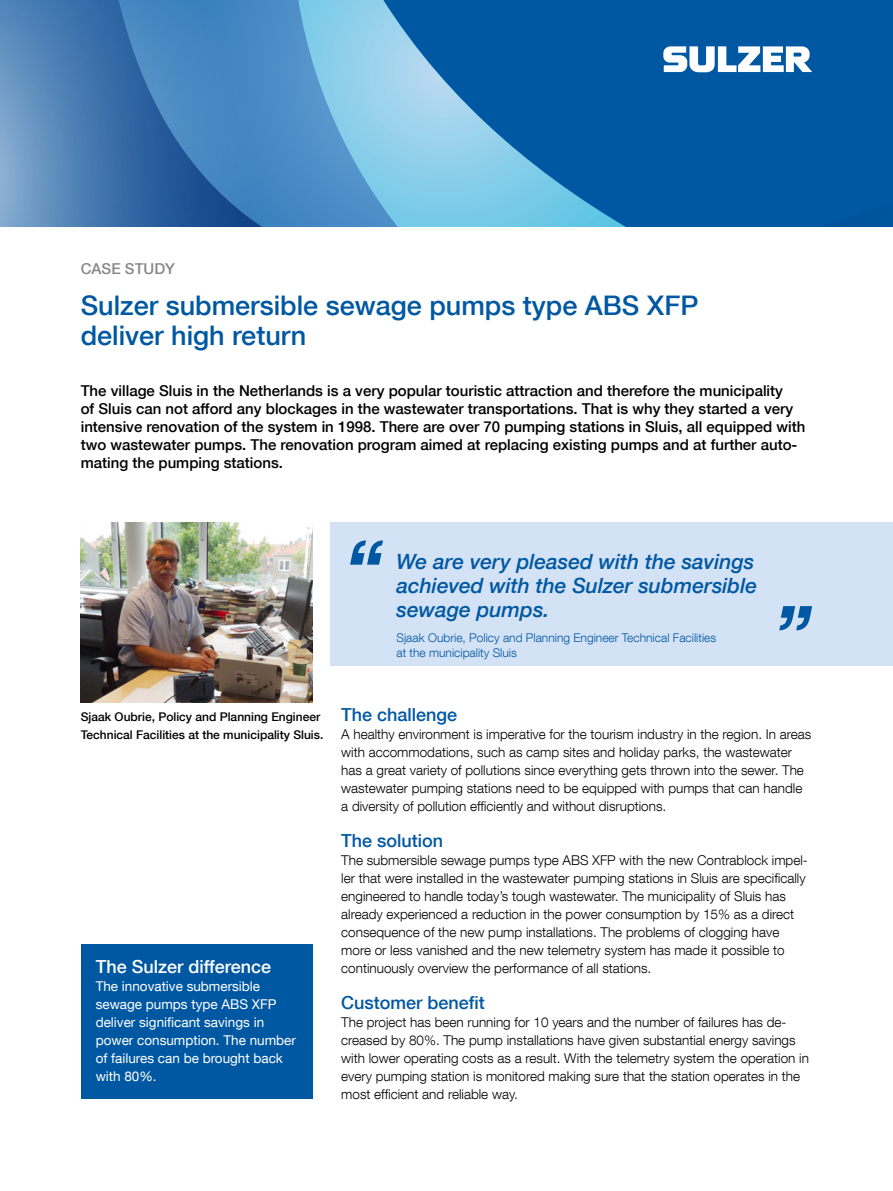
<style>
.page{position:relative;width:893px;height:1191px;background:#fff}
.page>*{position:absolute;margin:0;border:0;box-sizing:border-box;transform-origin:0 0}
.Otsikko{font:500 27px/30px "Helvetica Neue LT Com";color:#0058a2}
.Paragraph_text{font:italic 500 21px/24px "Helvetica Neue LT Com";color:#0058a2}
.Subheading{font:500 18px "Helvetica Neue LT Com";color:#0058a2}
.Subheading-2{font:500 18px "Helvetica Neue LT Com";color:#fff}
.Paragraph_text-2{font:500 15px/18px "Helvetica Neue LT Com";color:#000}
.Paragraph_text-3{font:500 15px "Helvetica Neue LT Com";color:#878787}
.Bulleted_paragraph_t{font:300 13.5px/18px "Helvetica Neue LT Com";color:#000}
.Paragraph_text-4{font:300 13.5px/18px "Helvetica Neue LT Com";color:#000}
.Bulleted_paragraph_t-2{font:13.5px/18px "Helvetica Neue LT Com";color:#fff}
.t1{font:500 12px/18px "Helvetica Neue LT Com";color:#000}
.t2{font:300 12px/15px "Helvetica Neue LT Com";color:#0058a2}
</style>
<div class="page">
<svg style="left:0;top:0;width:893px;height:227px;background:#337cb7"></svg>
<svg style="left:663px;top:46px;width:149px;height:26px"></svg>
<img style="left:80px;top:522px;width:233px;height:180px">
<div style="left:331px;top:522px;width:562px;height:144px;background:#d3e2f5"></div>
<svg style="left:350px;top:540px;width:33px;height:24px"></svg>
<svg style="left:779px;top:606px;width:33px;height:24px"></svg>
<div style="left:81px;top:944px;width:232px;height:154px;background:#0058a2"></div>
<p class="Paragraph_text-3" style="left:81px;top:259px;width:96px">CASE STUDY</p>
<p class="Otsikko" style="left:81px;top:290px;width:619px">Sulzer submersible sewage pumps type ABS XFP deliver high return</p>
<p class="Paragraph_text-2" style="left:81px;top:382px;width:726px">The village Sluis in the Netherlands is a very popular touristic attraction and therefore the municipality<br>of Sluis can not afford any blockages in the wastewater transportations. That is why they started a very intensive renovation of the system in 1998. There are over 70 pumping stations in Sluis, all equipped with two wastewater pumps. The renovation program aimed at replacing existing pumps and at further auto&shy;mating the pumping stations.</p>
<p class="Paragraph_text" style="left:396px;top:549px;width:362px">We are very pleased with the savings achieved with the Sulzer submersible sewage pumps.</p>
<p class="t2" style="left:396px;top:629px;width:321px">Sjaak Oubrie, Policy and Planning Engineer Technical Facilities at the municipality Sluis</p>
<p class="t1" style="left:81px;top:707px;width:244px">Sjaak Oubrie, Policy and Planning Engineer<br>Technical Facilities at the municipality Sluis.</p>
<p class="Subheading-2" style="left:96px;top:955px;width:177px">The Sulzer difference</p>
<p class="Bulleted_paragraph_t-2" style="left:96px;top:976px;width:202px">The innovative submersible sewage pumps type ABS XFP deliver significant savings in power consumption. The number of failures can be brought back with 80%.</p>
<p class="Subheading" style="left:341px;top:703px;width:118px">The challenge</p>
<p class="Paragraph_text-4" style="left:341px;top:724px;width:472px">A healthy environment is imperative for the tourism industry in the region. In areas with accommodations, such as camp sites and holiday parks, the wastewater has a great variety of pollutions since everything gets thrown into the sewer. The wastewater pumping stations need to be equipped with pumps that can handle a diversity of pollution efficiently and without disruptions.</p>
<p class="Subheading" style="left:341px;top:829px;width:104px">The solution</p>
<p class="Bulleted_paragraph_t" style="left:341px;top:850px;width:468px">The submersible sewage pumps type ABS XFP with the new Contrablock impel&shy;ler that were installed in the wastewater pumping stations in Sluis are specifically engineered to handle today’s tough wastewater. The municipality of Sluis has already experienced a reduction in the power consumption by 15% as a direct consequence of the new pump installations. The problems of clogging have more or less vanished and the new telemetry system has made it possible to continuously overview the performance of all stations.</p>
<p class="Subheading" style="left:341px;top:991px;width:145px">Customer benefit</p>
<p class="Bulleted_paragraph_t" style="left:341px;top:1012px;width:469px">The project has been running for 10 years and the number of failures has de&shy;creased by 80%. The pump installations have given substantial energy savings with lower operating costs as a result. With the telemetry system the operation in every pumping station is monitored making sure that the station operates in the most efficient and reliable way.</p>
</div>
